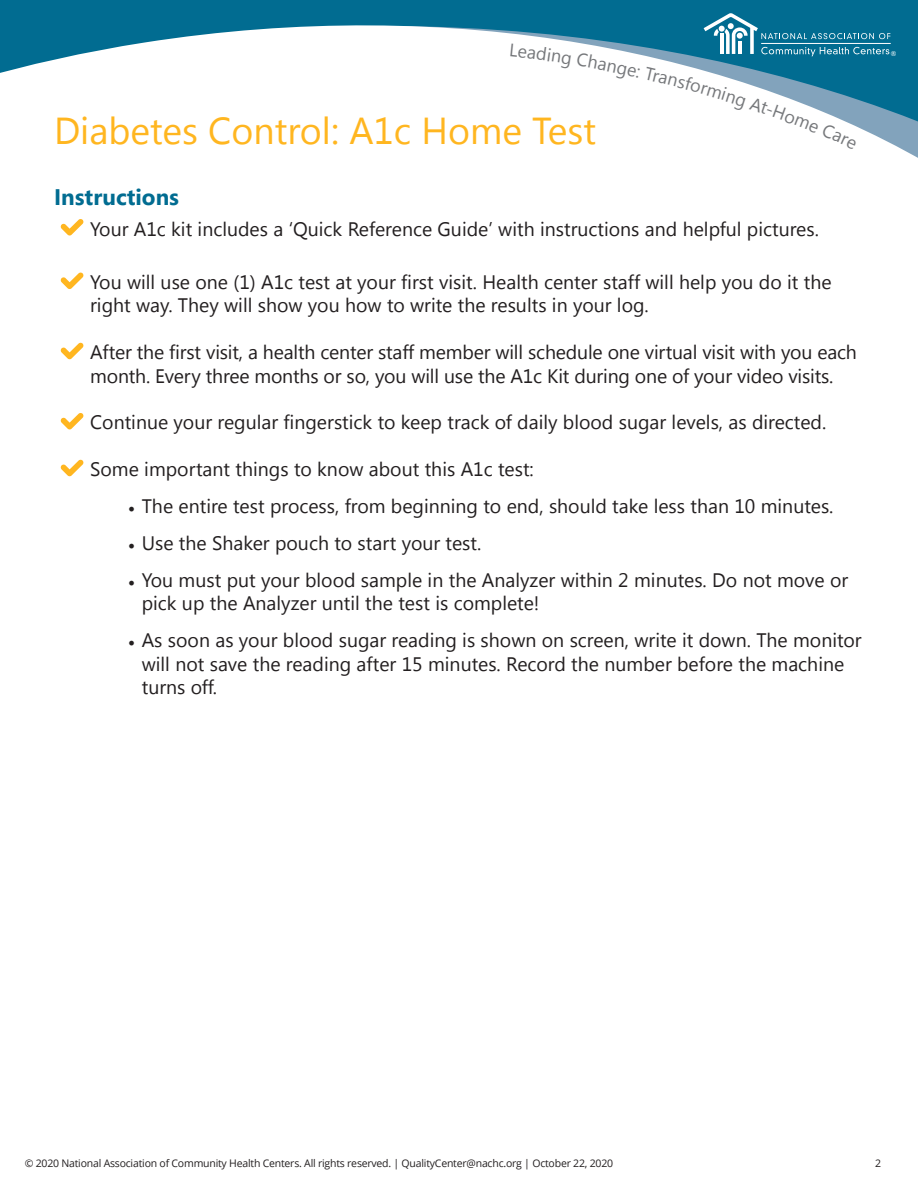
<style>
.page{position:relative;width:918px;height:1188px;background:#fff}
.page>*{position:absolute;margin:0;border:0;box-sizing:border-box;transform-origin:0 0}
.t1{font:37.5px "Segoe UI";color:#ffb620}
.t2{font:700 22.5px "Segoe UI";color:#016c91}
.t3{font:19.5px/23.4px "Segoe UI";color:#231f20}
.t4{font:10.5px "Open Sans";letter-spacing:-.02em;color:#231f20}
.t5{font:6.75px "Open Sans";color:#fff}
.s1{font-family:"Minion Pro";font-size:18px}
</style>
<div class="page">
<svg style="left:0;top:0;width:918px;height:158px"></svg>
<hr style="left:761px;top:43px;width:130px;height:1px;background:#fff">
<svg style="left:60px;top:219px;width:24px;height:17px"></svg>
<svg style="left:60px;top:272px;width:24px;height:17px"></svg>
<svg style="left:60px;top:342px;width:24px;height:18px"></svg>
<svg style="left:60px;top:413px;width:24px;height:17px"></svg>
<svg style="left:60px;top:459px;width:24px;height:18px"></svg>
<svg style="left:510px;top:44px;width:61px;height:24px"></svg>
<svg style="left:577px;top:13px;width:313px;height:136px"></svg>
<p class="t1" style="left:54px;top:105px;width:544px">Diabetes Control: A1c Home Test</p>
<p class="t2" style="left:54px;top:181px;width:127px">Instructions</p>
<p class="t3" style="left:90px;top:216px;width:730px">Your A1c kit includes a ‘Quick Reference Guide’ with instructions and helpful pictures.</p>
<p class="t3" style="left:90px;top:270px;width:743px">You will use one (1) A1c test at your first visit. Health center staff will help you do it the right way. They will show you how to write the results in your log.</p>
<p class="t3" style="left:90px;top:340px;width:768px">After the first visit, a health center staff member will schedule one virtual visit with you each month. Every three months or so, you will use the A1c Kit during one of your video visits.</p>
<p class="t3" style="left:90px;top:410px;width:738px">Continue your regular fingerstick to keep track of daily blood sugar levels, as directed.</p>
<p class="t3" style="left:90px;top:457px;width:445px">Some important things to know about this A1c test:</p>
<p class="t3" style="left:128px;top:494px;width:707px"><span class="s1">•</span> The entire test process, from beginning to end, should take less than 10 minutes.</p>
<p class="t3" style="left:128px;top:531px;width:355px"><span class="s1">•</span> Use the Shaker pouch to start your test.</p>
<p class="t3" style="left:142px;top:568px;width:708px;text-indent:-14px"><span class="s1">•</span> You must put your blood sample in the Analyzer within 2 minutes. Do not move or pick up the Analyzer until the test is complete!</p>
<p class="t3" style="left:142px;top:628px;width:722px;text-indent:-14px"><span class="s1">•</span> As soon as your blood sugar reading is shown on screen, write it down. The monitor will not save the reading after 15 minutes. Record the number before the machine turns off.</p>
<p class="t5" style="left:891px;top:49px;width:7px">®</p>
<p class="t4" style="left:25px;top:1156px;width:590px">© 2020 National Association of Community Health Centers. All rights reserved. | QualityCenter@nachc.org | October 22, 2020</p>
<p class="t4" style="left:875px;top:1156px;width:8px">2</p>
</div>
